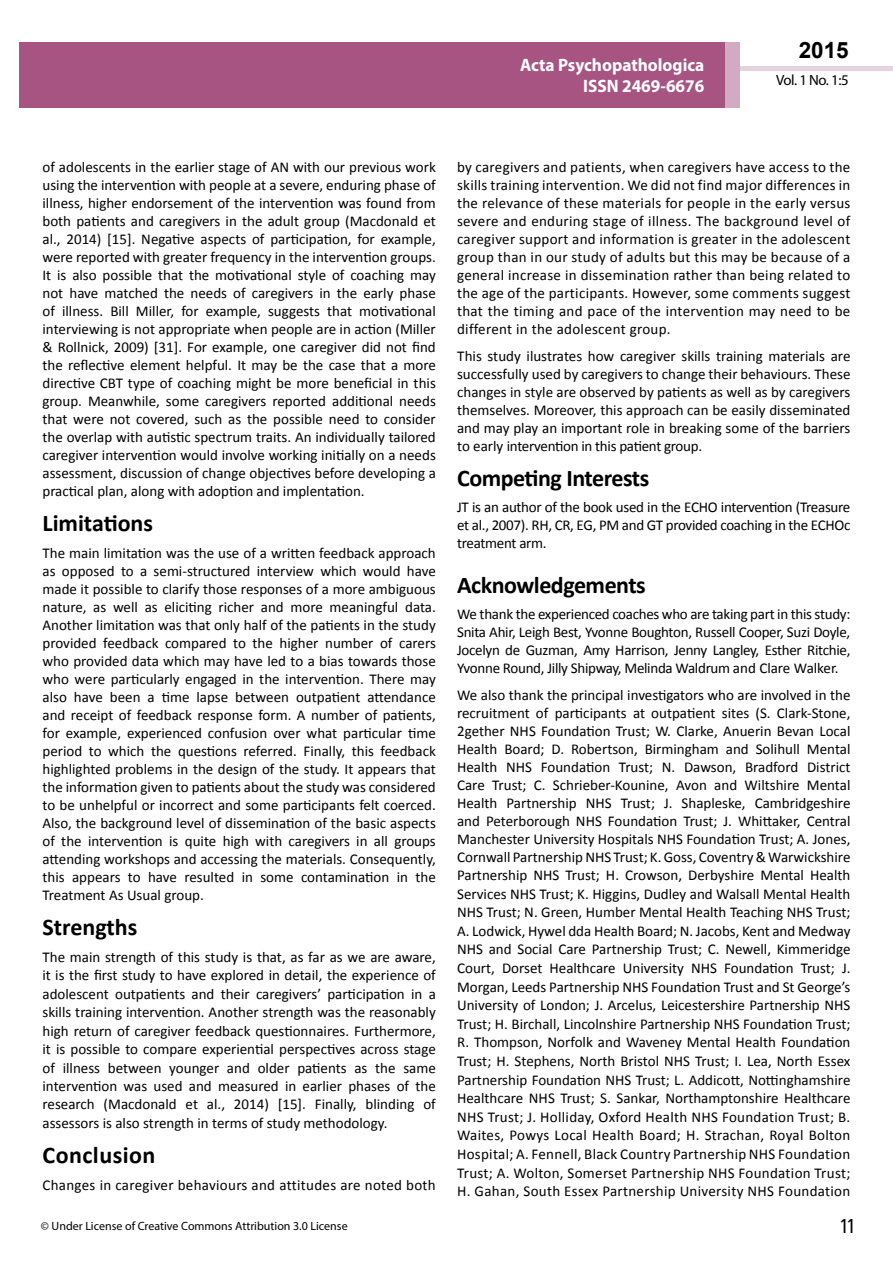
<style>
.page{position:relative;width:893px;height:1263px;background:#fff}
.page>*{position:absolute;margin:0;border:0;box-sizing:border-box;transform-origin:0 0}
.t1{font:25.5px "Tunga";color:#000}
.t2{font:700 24px "Calibri";letter-spacing:-.02em;color:#000}
.t3{font:700 24px "Calibri";color:#000}
.t4{font:700 24px "Calibri";letter-spacing:.02em;color:#000}
.t5{font:700 22.5px "Arial";color:#000}
.t6{font:700 18px/21.6px "Myriad Pro";color:#fff;text-align:right;scale:.96 1}
.t7{font:15px/18px "Calibri";color:#000;text-align:justify}
.t8{font:15px "Calibri";letter-spacing:.02em;color:#000}
.t9{font:14.85px "Myriad Pro";color:#000}
.t10{font:12px "Myriad Pro";color:#000}
</style>
<div class="page">
<div style="left:722px;top:66px;width:171px;height:5px;background:#e6d1dd"></div>
<div style="left:725px;top:42px;width:15px;height:66px;background:#d2aac1"></div>
<div style="left:19px;top:42px;width:706px;height:66px;background:#a75483"></div>
<p class="t6" style="left:520px;top:53px;width:194px">Acta Psychopathologica<br>ISSN 2469-6676</p>
<h3 class="t5" style="left:799px;top:35px;width:52px">2015</h3>
<p class="t9" style="left:776px;top:71px;width:74px">Vol. 1 No. 1:5</p>
<p class="t7" style="left:43px;top:158px;width:395px">of adolescents in the earlier stage of AN with our previous work using the intervention with people at a severe, enduring phase of illness, higher endorsement of the intervention was found from both patients and caregivers in the adult group (Macdonald et al., 2014) [15]. Negative aspects of participation, for example, were reported with greater frequency in the intervention groups.<br>It is also possible that the motivational style of coaching may not have matched the needs of caregivers in the early phase of illness. Bill Miller, for example, suggests that motivational interviewing is not appropriate when people are in action (Miller &amp; Rollnick, 2009) [31]. For example, one caregiver did not find the reflective element helpful. It may be the case that a more directive CBT type of coaching might be more beneficial in this group. Meanwhile, some caregivers reported additional needs that were not covered, such as the possible need to consider the overlap with autistic spectrum traits. An individually tailored caregiver intervention would involve working initially on a needs assessment, discussion of change objectives before developing a practical plan, along with adoption and implentation.</p>
<h2 class="t3" style="left:43px;top:508px;width:112px">Limitations</h2>
<p class="t7" style="left:43px;top:544px;width:395px">The main limitation was the use of a written feedback approach as opposed to a semi-structured interview which would have made it possible to clarify those responses of a more ambiguous nature, as well as eliciting richer and more meaningful data.<br>Another limitation was that only half of the patients in the study provided feedback compared to the higher number of carers who provided data which may have led to a bias towards those who were particularly engaged in the intervention. There may also have been a time lapse between outpatient attendance and receipt of feedback response form. A number of patients, for example, experienced confusion over what particular time period to which the questions referred. Finally, this feedback highlighted problems in the design of the study. It appears that the information given to patients about the study was considered to be unhelpful or incorrect and some participants felt coerced.<br>Also, the background level of dissemination of the basic aspects of the intervention is quite high with caregivers in all groups attending workshops and accessing the materials. Consequently, this appears to have resulted in some contamination in the Treatment As Usual group.</p>
<h2 class="t3" style="left:43px;top:911px;width:96px">Strengths</h2>
<p class="t7" style="left:43px;top:948px;width:395px;line-height:18.5px">The main strength of this study is that, as far as we are aware, it is the first study to have explored in detail, the experience of adolescent outpatients and their caregivers’ participation in a skills training intervention. Another strength was the reasonably high return of caregiver feedback questionnaires. Furthermore, it is possible to compare experiential perspectives across stage of illness between younger and older patients as the same intervention was used and measured in earlier phases of the research (Macdonald et al., 2014) [15]. Finally, blinding of assessors is also strength in terms of study methodology.</p>
<h2 class="t4" style="left:43px;top:1139px;width:114px">Conclusion</h2>
<p class="t8" style="left:43px;top:1176px;width:395px">Changes in caregiver behaviours and attitudes are noted both</p>
<p class="t7" style="left:457px;top:158px;width:395px">by caregivers and patients, when caregivers have access to the skills training intervention. We did not find major differences in the relevance of these materials for people in the early versus severe and enduring stage of illness. The background level of caregiver support and information is greater in the adolescent group than in our study of adults but this may be because of a general increase in dissemination rather than being related to the age of the participants. However, some comments suggest that the timing and pace of the intervention may need to be different in the adolescent group.</p>
<p class="t7" style="left:457px;top:347px;width:395px">This study ilustrates how caregiver skills training materials are successfully used by caregivers to change their behaviours. These changes in style are observed by patients as well as by caregivers themselves. Moreover, this approach can be easily disseminated and may play an important role in breaking some of the barriers to early intervention in this patient group.</p>
<h2 class="t2" style="left:457px;top:463px;width:194px">Competing Interests</h2>
<p class="t7" style="left:457px;top:498px;width:395px">JT is an author of the book used in the ECHO intervention (Treasure et al., 2007). RH, CR, EG, PM and GT provided coaching in the ECHOc treatment arm.</p>
<h2 class="t2" style="left:457px;top:570px;width:190px">Acknowledgements</h2>
<p class="t7" style="left:457px;top:605px;width:395px">We thank the experienced coaches who are taking part in this study:<br>Snita Ahir, Leigh Best, Yvonne Boughton, Russell Cooper, Suzi Doyle, Jocelyn de Guzman, Amy Harrison, Jenny Langley, Esther Ritchie, Yvonne Round, Jilly Shipway, Melinda Waldrum and Clare Walker.</p>
<p class="t7" style="left:457px;top:686px;width:395px;line-height:18.5px">We also thank the principal investigators who are involved in the recruitment of participants at outpatient sites (S. Clark-Stone, 2gether NHS Foundation Trust; W. Clarke, Anuerin Bevan Local Health Board; D. Robertson, Birmingham and Solihull Mental Health NHS Foundation Trust; N. Dawson, Bradford District Care Trust; C. Schrieber-Kounine, Avon and Wiltshire Mental Health Partnership NHS Trust; J. Shapleske, Cambridgeshire and Peterborough NHS Foundation Trust; J. Whittaker, Central Manchester University Hospitals NHS Foundation Trust; A. Jones, Cornwall Partnership NHS Trust; K. Goss, Coventry &amp; Warwickshire Partnership NHS Trust; H. Crowson, Derbyshire Mental Health Services NHS Trust; K. Higgins, Dudley and Walsall Mental Health NHS Trust; N. Green, Humber Mental Health Teaching NHS Trust; A. Lodwick, Hywel dda Health Board; N. Jacobs, Kent and Medway NHS and Social Care Partnership Trust; C. Newell, Kimmeridge Court, Dorset Healthcare University NHS Foundation Trust; J.<br>Morgan, Leeds Partnership NHS Foundation Trust and St George’s University of London; J. Arcelus, Leicestershire Partnership NHS Trust; H. Birchall, Lincolnshire Partnership NHS Foundation Trust; R. Thompson, Norfolk and Waveney Mental Health Foundation Trust; H. Stephens, North Bristol NHS Trust; I. Lea, North Essex Partnership Foundation NHS Trust; L. Addicott, Nottinghamshire Healthcare NHS Trust; S. Sankar, Northamptonshire Healthcare NHS Trust; J. Holliday, Oxford Health NHS Foundation Trust; B.<br>Waites, Powys Local Health Board; H. Strachan, Royal Bolton Hospital; A. Fennell, Black Country Partnership NHS Foundation Trust; A. Wolton, Somerset Partnership NHS Foundation Trust; H. Gahan, South Essex Partnership University NHS Foundation</p>
<p class="t10" style="left:41px;top:1218px;width:308px">© Under License of Creative Commons Attribution 3.0 License</p>
<h1 class="t1" style="left:840px;top:1209px;width:16px">11</h1>
</div>
